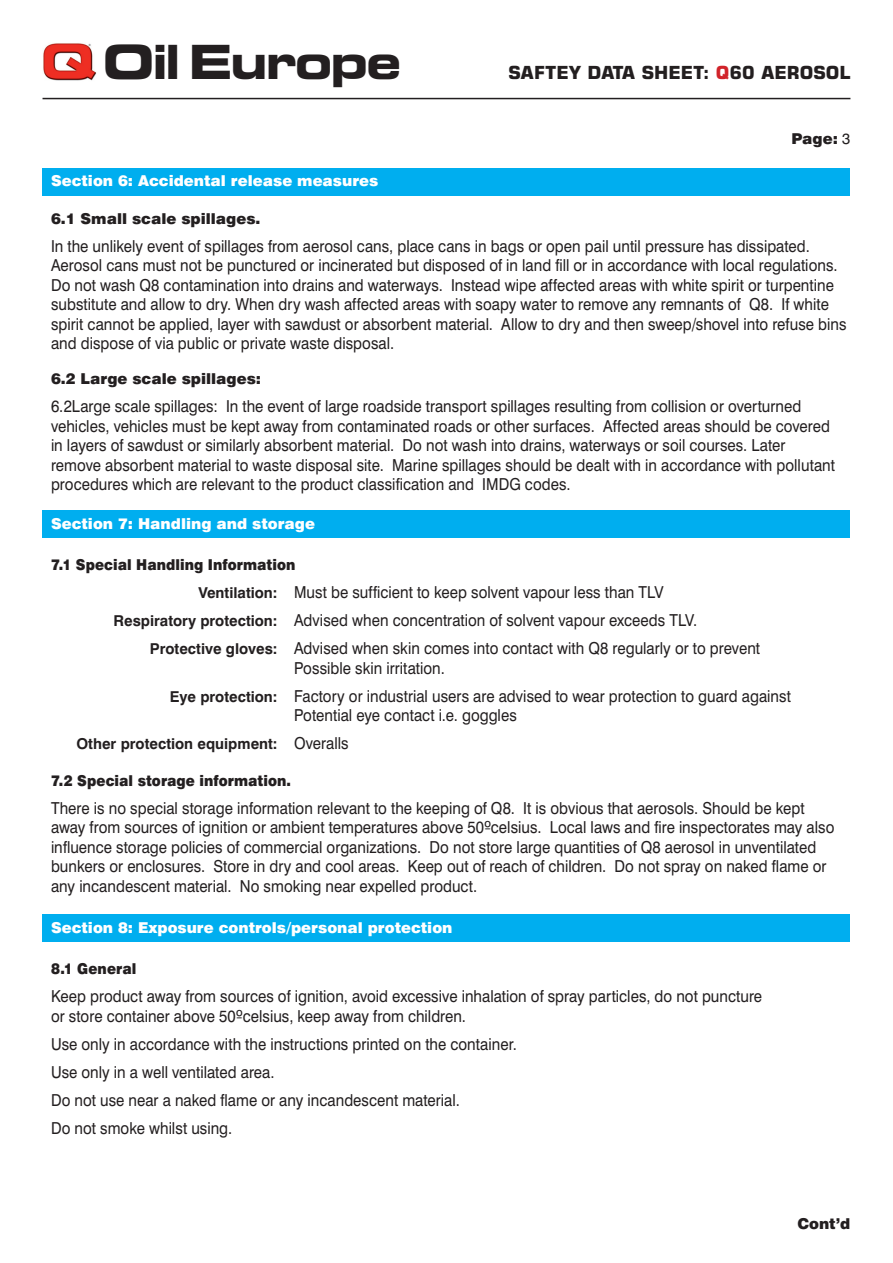
<style>
.page{position:relative;width:893px;height:1263px;background:#fff}
.page>*{position:absolute;margin:0;border:0;box-sizing:border-box;transform-origin:0 0}
.t1{font:700 expanded 46.95px "Square 721 BT";letter-spacing:-.05em;color:#231f20}
.t2{font:700 18px "Square 721 BT";color:#231f20}
.t3{font:16.5px/19.5px "Swiss 721 BT";letter-spacing:.005em;color:#231f20;scale:.91 1}
.t4{font:900 15px "Swiss 721 BT";color:#fff}
.t5{font:900 15px "Swiss 721 BT";color:#231f20;scale:.91 1}
.t6{font:900 15px "Swiss 721 BT";color:#231f20}
.t7{font:700 15px "Swiss 721 BT";color:#231f20}
.s1{color:#d1232a}
.s2{font-weight:400}
.s3{font-weight:700;font-size:15px}
.s4{font-weight:400;font-size:16.5px}
</style>
<div class="page">
<div style="left:43px;top:168px;width:807px;height:28px;background:#00aeef"></div>
<div style="left:43px;top:510px;width:807px;height:28px;background:#00aeef"></div>
<div style="left:43px;top:914px;width:807px;height:28px;background:#00aeef"></div>
<img style="left:43px;top:43px;width:53px;height:38px">
<hr style="left:43px;top:98px;width:807px;height:1px;background:#231f20">
<h1 class="t1" style="left:103px;top:34px;width:300px">Oil Europe</h1>
<p class="t4" style="left:51px;top:172px;width:329px">Section 6: Accidental release measures</p>
<p class="t2" style="left:508px;top:62px;width:343px">SAFTEY DATA SHEET: <span class="s1">Q</span>60 AEROSOL</p>
<p class="t6" style="left:791px;top:130px;width:60px">Page: <span class="s2">3</span></p>
<p class="t6" style="left:51px;top:209px;width:211px">6.1 Small scale spillages.</p>
<p class="t3" style="left:51px;top:236px;width:876px">In the unlikely event of spillages from aerosol cans, place cans in bags or open pail until pressure has dissipated.<br>Aerosol cans must not be punctured or incinerated but disposed of in land fill or in accordance with local regulations.<br>Do not wash Q8 contamination into drains and waterways. Instead wipe affected areas with white spirit or turpentine substitute and allow to dry. When dry wash affected areas with soapy water to remove any remnants of Q8. If white spirit cannot be applied, layer with sawdust or absorbent material. Allow to dry and then sweep/shovel into refuse bins and dispose of via public or private waste disposal.</p>
<p class="t6" style="left:51px;top:370px;width:212px">6.2 Large scale spillages:</p>
<p class="t3" style="left:51px;top:396px;width:863px">6.2Large scale spillages: In the event of large roadside transport spillages resulting from collision or overturned vehicles, vehicles must be kept away from contaminated roads or other surfaces. Affected areas should be covered in layers of sawdust or similarly absorbent material. Do not wash into drains, waterways or soil courses. Later remove absorbent material to waste disposal site. Marine spillages should be dealt with in accordance with pollutant procedures which are relevant to the product classification and IMDG codes.</p>
<p class="t4" style="left:51px;top:514px;width:265px">Section 7: Handling and storage</p>
<p class="t5" style="left:51px;top:556px;width:270px">7.1 Special Handling Information</p>
<p class="t3" style="left:198px;top:582px;width:513px"><span class="s3">Ventilation:</span> Must be sufficient to keep solvent vapour less than TLV</p>
<p class="t3" style="left:113px;top:610px;width:643px"><span class="s3">Respiratory protection:</span> Advised when concentration of solvent vapour exceeds TLV.</p>
<p class="t3" style="left:150px;top:638px;width:672px"><span class="s3">Protective gloves:</span> Advised when skin comes into contact with Q8 regularly or to prevent</p>
<p class="t3" style="left:170px;top:654px;width:684px;line-height:28px;text-indent:124px">Possible skin irritation.<br><span class="s3">Eye protection:</span> Factory or industrial users are advised to wear protection to guard against</p>
<p class="t3" style="left:294px;top:705px;width:246px">Potential eye contact i.e. goggles</p>
<p class="t7" style="left:76px;top:735px;width:274px">Other protection equipment: <span class="s4">Overalls</span></p>
<p class="t5" style="left:51px;top:771px;width:265px">7.2 Special storage information.</p>
<p class="t3" style="left:51px;top:798px;width:862px">There is no special storage information relevant to the keeping of Q8. It is obvious that aerosols. Should be kept away from sources of ignition or ambient temperatures above 50ºcelsius. Local laws and fire inspectorates may also influence storage policies of commercial organizations. Do not store large quantities of Q8 aerosol in unventilated bunkers or enclosures. Store in dry and cool areas. Keep out of reach of children. Do not spray on naked flame or any incandescent material. No smoking near expelled product.</p>
<p class="t4" style="left:51px;top:918px;width:403px">Section 8: Exposure controls/personal protection</p>
<p class="t5" style="left:51px;top:960px;width:95px">8.1 General</p>
<p class="t3" style="left:51px;top:986px;width:783px">Keep product away from sources of ignition, avoid excessive inhalation of spray particles, do not puncture or store container above 50ºcelsius, keep away from children.</p>
<p class="t3" style="left:51px;top:1030px;width:513px;line-height:28px">Use only in accordance with the instructions printed on the container.<br>Use only in a well ventilated area.<br>Do not use near a naked flame or any incandescent material.<br>Do not smoke whilst using.</p>
<p class="t6" style="left:797px;top:1214px;width:55px">Cont’d</p>
</div>
